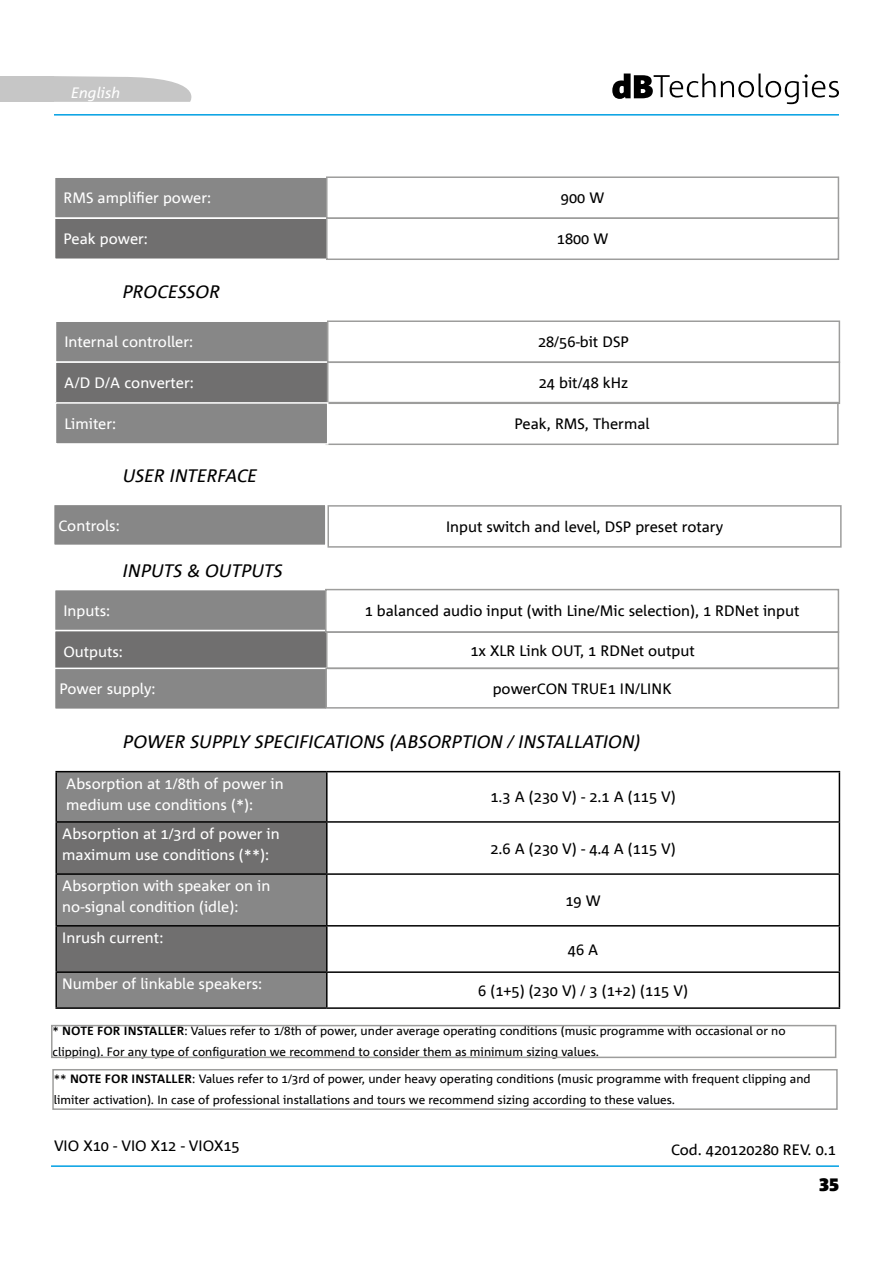
<style>
.page{position:relative;width:893px;height:1263px;background:#fff}
.page>*{position:absolute;margin:0;border:0;box-sizing:border-box;transform-origin:0 0}
.t1{font:italic 18px "Corpid Office";color:#000}
.t2{font:900 18px "Corpid";color:#000}
.t3{font:15px/21px "Corpid Office";color:#fff}
.t4{font:15px "Corpid Office";color:#000}
.t5{font:italic 15px "Corpid Office";color:#fff}
.t6{font:12px/21px "Corpid Office";color:#000}
.s1{font-weight:700}
</style>
<div class="page">
<hr style="left:51px;top:1165px;width:788px;height:2px;background:#009fe3">
<hr style="left:54px;top:114px;width:785px;height:2px;background:#009fe3">
<svg style="left:612px;top:74px;width:103px;height:25px"></svg>
<svg style="left:721px;top:74px;width:118px;height:30px"></svg>
<svg style="left:54px;top:76px;width:138px;height:26px;background:#ccc"></svg>
<div style="left:0;top:76px;width:54px;height:26px;background:#c6c6c6"></div>
<div style="left:55px;top:177px;width:272px;height:41px;background:#878787"></div>
<div style="left:54px;top:176px;width:273px;height:43px;border:2px solid #fff"></div>
<div style="left:54px;top:504px;width:272px;height:41px;background:#878787"></div>
<div style="left:53px;top:504px;width:274px;height:42px;border:2px solid #fff"></div>
<div style="left:55px;top:218px;width:272px;height:41px;background:#706f6f"></div>
<div style="left:54px;top:217px;width:273px;height:43px;border:2px solid #fff"></div>
<div style="left:326px;top:176px;width:513px;height:43px;border:2px solid #9d9d9c"></div>
<div style="left:327px;top:505px;width:515px;height:43px;border:2px solid #9d9d9c"></div>
<div style="left:326px;top:217px;width:513px;height:43px;border:2px solid #9d9d9c"></div>
<div style="left:55px;top:321px;width:273px;height:41px;background:#878787"></div>
<div style="left:55px;top:320px;width:273px;height:43px;border:2px solid #fff"></div>
<div style="left:55px;top:590px;width:272px;height:41px;background:#878787"></div>
<div style="left:54px;top:589px;width:273px;height:42px;border:2px solid #fff"></div>
<div style="left:55px;top:631px;width:272px;height:41px;background:#706f6f"></div>
<div style="left:54px;top:630px;width:273px;height:42px;border:2px solid #fff"></div>
<div style="left:55px;top:362px;width:273px;height:41px;background:#706f6f"></div>
<div style="left:55px;top:361px;width:273px;height:43px;border:2px solid #fff"></div>
<div style="left:327px;top:320px;width:513px;height:43px;border:2px solid #9d9d9c"></div>
<div style="left:325px;top:589px;width:514px;height:44px;border:2px solid #9d9d9c"></div>
<div style="left:327px;top:361px;width:513px;height:43px;border:2px solid #9d9d9c"></div>
<div style="left:326px;top:631px;width:513px;height:38px;border:2px solid #9d9d9c"></div>
<div style="left:325px;top:402px;width:514px;height:43px;border:2px solid #9d9d9c"></div>
<div style="left:55px;top:403px;width:273px;height:41px;background:#878787"></div>
<div style="left:55px;top:402px;width:273px;height:43px;border:2px solid #fff"></div>
<div style="left:55px;top:668px;width:272px;height:41px;background:#878787"></div>
<div style="left:54px;top:668px;width:273px;height:42px;border:2px solid #fff"></div>
<div style="left:325px;top:668px;width:514px;height:41px;border:2px solid #9d9d9c"></div>
<div style="left:57px;top:772px;width:269px;height:235px;background:#878787"></div>
<svg style="left:57px;top:823px;width:269px;height:148px;background:#777676"></svg>
<hr style="left:55px;top:771px;width:272px;height:1px;background:#000">
<hr style="left:55px;top:772px;width:2px;height:49px;background:#000">
<hr style="left:55px;top:821px;width:272px;height:2px;background:#000">
<hr style="left:55px;top:823px;width:2px;height:50px;background:#000">
<hr style="left:55px;top:873px;width:272px;height:2px;background:#000">
<hr style="left:55px;top:875px;width:2px;height:50px;background:#000">
<hr style="left:55px;top:925px;width:272px;height:1px;background:#000">
<hr style="left:55px;top:926px;width:2px;height:45px;background:#000">
<hr style="left:55px;top:971px;width:272px;height:2px;background:#000">
<hr style="left:55px;top:973px;width:2px;height:34px;background:#000">
<hr style="left:55px;top:1007px;width:272px;height:2px;background:#000">
<hr style="left:327px;top:771px;width:513px;height:1px;background:#000">
<hr style="left:326px;top:772px;width:2px;height:49px;background:#000">
<hr style="left:839px;top:772px;width:1px;height:49px;background:#000">
<hr style="left:327px;top:821px;width:513px;height:2px;background:#000">
<hr style="left:326px;top:823px;width:2px;height:50px;background:#000">
<hr style="left:839px;top:823px;width:1px;height:50px;background:#000">
<hr style="left:327px;top:873px;width:513px;height:2px;background:#000">
<hr style="left:326px;top:875px;width:2px;height:50px;background:#000">
<hr style="left:839px;top:875px;width:1px;height:50px;background:#000">
<hr style="left:327px;top:925px;width:513px;height:1px;background:#000">
<hr style="left:326px;top:926px;width:2px;height:45px;background:#000">
<hr style="left:839px;top:926px;width:1px;height:45px;background:#000">
<hr style="left:327px;top:971px;width:513px;height:2px;background:#000">
<hr style="left:326px;top:973px;width:2px;height:34px;background:#000">
<hr style="left:839px;top:973px;width:1px;height:34px;background:#000">
<hr style="left:327px;top:1007px;width:513px;height:2px;background:#000">
<div style="left:51px;top:1025px;width:785px;height:33px;border:2px solid #9d9d9c"></div>
<div style="left:52px;top:1069px;width:786px;height:41px;border:2px solid #9d9d9c"></div>
<p class="t5" style="left:71px;top:85px;width:51px">English</p>
<p class="t3" style="left:63px;top:188px;width:149px">RMS amplifier power:</p>
<p class="t3" style="left:63px;top:229px;width:86px">Peak power:</p>
<h1 class="t1" style="left:123px;top:282px;width:99px">PROCESSOR</h1>
<p class="t3" style="left:64px;top:332px;width:130px">Internal controller:</p>
<p class="t3" style="left:64px;top:373px;width:131px">A/D D/A converter:</p>
<p class="t4" style="left:561px;top:190px;width:45px">900 W</p>
<p class="t4" style="left:557px;top:231px;width:53px">1800 W</p>
<p class="t4" style="left:538px;top:334px;width:92px">28/56-bit DSP</p>
<p class="t4" style="left:539px;top:375px;width:91px">24 bit/48 kHz</p>
<p class="t3" style="left:64px;top:414px;width:53px">Limiter:</p>
<p class="t4" style="left:514px;top:416px;width:137px">Peak, RMS, Thermal</p>
<h1 class="t1" style="left:123px;top:466px;width:136px">USER INTERFACE</h1>
<p class="t3" style="left:58px;top:515px;width:63px">Controls:</p>
<h1 class="t1" style="left:123px;top:561px;width:161px">INPUTS &amp; OUTPUTS</h1>
<p class="t3" style="left:63px;top:600px;width:48px">Inputs:</p>
<p class="t3" style="left:63px;top:641px;width:61px">Outputs:</p>
<p class="t4" style="left:446px;top:519px;width:279px">Input switch and level, DSP preset rotary</p>
<p class="t4" style="left:365px;top:603px;width:436px">1 balanced audio input (with Line/Mic selection), 1 RDNet input</p>
<p class="t4" style="left:470px;top:642px;width:226px">1x XLR Link OUT, 1 RDNet output</p>
<p class="t3" style="left:59px;top:679px;width:98px">Power supply:</p>
<p class="t4" style="left:493px;top:680px;width:181px">powerCON TRUE1 IN/LINK</p>
<h1 class="t1" style="left:123px;top:732px;width:519px">POWER SUPPLY SPECIFICATIONS (ABSORPTION / INSTALLATION)</h1>
<p class="t3" style="left:66px;top:774px;width:219px">Absorption at 1/8th of power in medium use conditions (*):</p>
<p class="t3" style="left:62px;top:824px;width:219px">Absorption at 1/3rd of power in maximum use conditions (**):</p>
<p class="t3" style="left:62px;top:876px;width:210px">Absorption with speaker on in no-signal condition (idle):</p>
<p class="t3" style="left:62px;top:928px;width:103px">Inrush current:</p>
<p class="t4" style="left:490px;top:789px;width:187px">1.3 A (230 V) - 2.1 A (115 V)</p>
<p class="t4" style="left:490px;top:840px;width:187px">2.6 A (230 V) - 4.4 A (115 V)</p>
<p class="t4" style="left:565px;top:892px;width:37px">19 W</p>
<p class="t4" style="left:568px;top:941px;width:32px">46 A</p>
<p class="t3" style="left:62px;top:974px;width:202px">Number of linkable speakers:</p>
<p class="t4" style="left:478px;top:982px;width:211px">6 (1+5) (230 V) / 3 (1+2) (115 V)</p>
<p class="t6" style="left:53px;top:1021px;width:735px">* <span class="s1">NOTE FOR INSTALLER</span>: Values refer to 1/8th of power, under average operating conditions (music programme with occasional or no clipping). For any type of configuration we recommend to consider them as minimum sizing values.</p>
<p class="t6" style="left:54px;top:1069px;width:758px">** <span class="s1">NOTE FOR INSTALLER</span>: Values refer to 1/3rd of power, under heavy operating conditions (music programme with frequent clipping and limiter activation). In case of professional installations and tours we recommend sizing according to these values.</p>
<p class="t4" style="left:54px;top:1138px;width:187px">VIO X10 - VIO X12 - VIOX15</p>
<p class="t4" style="left:671px;top:1142px;width:166px">Cod. 420120280 REV. 0.1</p>
<h1 class="t2" style="left:819px;top:1172px;width:21px">35</h1>
</div>
